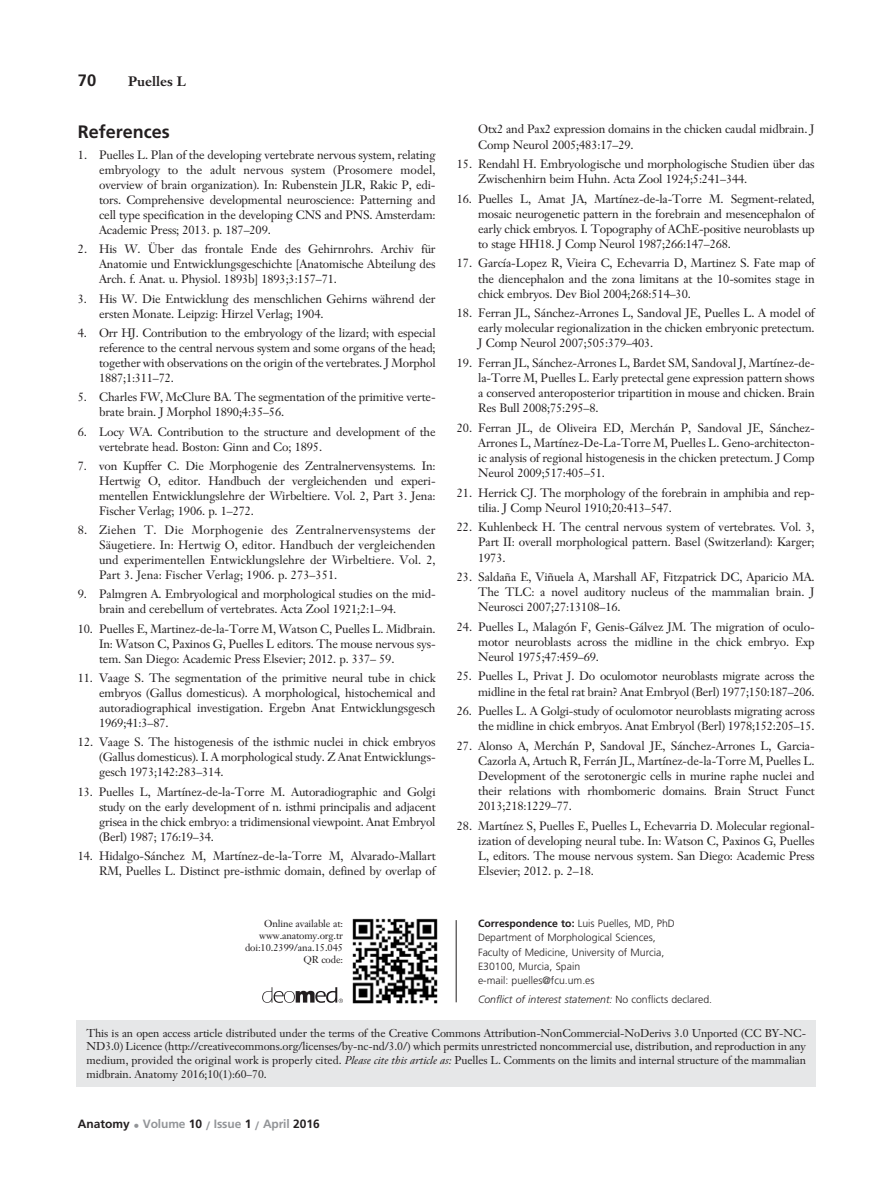
<style>
.page{position:relative;width:893px;height:1191px;background:#fff}
.page>*{position:absolute;margin:0;border:0;box-sizing:border-box;transform-origin:0 0}
.t1{font:700 18px "Frutiger";color:#231f20}
.t2{font:700 16.5px "Frutiger";color:#231f20}
.t3{font:700 13.5px "Janson Text";color:#231f20}
.t4{font:12px/15px "Janson Text";letter-spacing:-.015em;color:#231f20;text-align:justify}
.t5{font:700 12px "Frutiger";letter-spacing:-.01em;color:#939598}
.t6{font:11.25px/13.8px "Janson Text";letter-spacing:-.015em;color:#231f20;text-align:justify}
.t7{font:300 10.5px/14.2px "Frutiger";color:#231f20}
.t8{font:italic 300 10.5px "Frutiger";color:#231f20}
.t9{font:10.05px/12px "Janson Text";letter-spacing:-.015em;color:#231f20;text-align:right}
.s1{font-weight:700}
.s2{font-style:normal}
.s3{font-style:italic}
.s4{color:#231f20}
</style>
<div class="page">
<hr style="left:456px;top:920px;width:1px;height:82px;background:#231f20">
<div style="left:76px;top:1020px;width:740px;height:66px;background:#e6e7e8"></div>
<svg style="left:262px;top:987px;width:81px;height:15px"></svg>
<img style="left:352px;top:918px;width:86px;height:86px">
<h2 class="t2" style="left:78px;top:74px;width:20px">70</h2>
<p class="t3" style="left:128px;top:76px;width:60px">Puelles L</p>
<h1 class="t1" style="left:78px;top:125px;width:93px">References</h1>
<p class="t4" style="left:99px;top:149px;width:338px;text-indent:-21px">1. Puelles L. Plan of the developing vertebrate nervous system, relating embryology to the adult nervous system (Prosomere model, overview of brain organization). In: Rubenstein JLR, Rakic P, edi&shy;tors. Comprehensive developmental neuroscience: Patterning and cell type specification in the developing CNS and PNS. Amsterdam:<br>Academic Press; 2013. p. 187–209.</p>
<p class="t4" style="left:99px;top:243px;width:338px;text-indent:-21px">2. His W. Über das frontale Ende des Gehirnrohrs. Archiv für Anatomie und Entwicklungsgeschichte [Anatomische Abteilung des Arch. f. Anat. u. Physiol. 1893b] 1893;3:157–71.</p>
<p class="t4" style="left:99px;top:292px;width:338px;text-indent:-21px">3. His W. Die Entwicklung des menschlichen Gehirns während der ersten Monate. Leipzig: Hirzel Verlag; 1904.</p>
<p class="t4" style="left:99px;top:326px;width:338px;text-indent:-21px">4. Orr HJ. Contribution to the embryology of the lizard; with especial reference to the central nervous system and some organs of the head; together with observations on the origin of the vertebrates. J Morphol 1887;1:311–72.</p>
<p class="t4" style="left:99px;top:391px;width:338px;text-indent:-21px">5. Charles FW, McClure BA. The segmentation of the primitive verte&shy;brate brain. J Morphol 1890;4:35–56.</p>
<p class="t4" style="left:99px;top:425px;width:338px;text-indent:-21px">6. Locy WA. Contribution to the structure and development of the vertebrate head. Boston: Ginn and Co; 1895.</p>
<p class="t4" style="left:99px;top:459px;width:338px;text-indent:-21px">7. von Kupffer C. Die Morphogenie des Zentralnervensystems. In:<br>Hertwig O, editor. Handbuch der vergleichenden und experi&shy;mentellen Entwicklungslehre der Wirbeltiere. Vol. 2, Part 3. Jena:<br>Fischer Verlag; 1906. p. 1–272.</p>
<p class="t4" style="left:99px;top:524px;width:338px;text-indent:-21px">8. Ziehen T. Die Morphogenie des Zentralnervensystems der Säugetiere. In: Hertwig O, editor. Handbuch der vergleichenden und experimentellen Entwicklungslehre der Wirbeltiere. Vol. 2, Part 3. Jena: Fischer Verlag; 1906. p. 273–351.</p>
<p class="t4" style="left:99px;top:588px;width:338px;text-indent:-21px">9. Palmgren A. Embryological and morphological studies on the mid&shy;brain and cerebellum of vertebrates. Acta Zool 1921;2:1–94.</p>
<p class="t4" style="left:99px;top:622px;width:338px;text-indent:-21px">10. Puelles E, Martinez-de-la-Torre M, Watson C, Puelles L. Midbrain.<br>In: Watson C, Paxinos G, Puelles L editors. The mouse nervous sys&shy;tem. San Diego: Academic Press Elsevier; 2012. p. 337– 59.</p>
<p class="t4" style="left:99px;top:671px;width:338px;text-indent:-21px">11. Vaage S. The segmentation of the primitive neural tube in chick embryos (Gallus domesticus). A morphological, histochemical and autoradiographical investigation. Ergebn Anat Entwicklungsgesch 1969;41:3–87.</p>
<p class="t4" style="left:99px;top:736px;width:338px;text-indent:-21px">12. Vaage S. The histogenesis of the isthmic nuclei in chick embryos (Gallus domesticus). I. A morphological study. Z Anat Entwicklungs&shy;gesch 1973;142:283–314.</p>
<p class="t4" style="left:99px;top:785px;width:338px;text-indent:-21px">13. Puelles L, Martínez-de-la-Torre M. Autoradiographic and Golgi study on the early development of n. isthmi principalis and adjacent grisea in the chick embryo: a tridimensional viewpoint. Anat Embryol (Berl) 1987; 176:19–34.</p>
<p class="t4" style="left:78px;top:849px;width:359px;text-align:right">14. Hidalgo-Sánchez M, Martínez-de-la-Torre M, Alvarado-Mallart<br>RM, Puelles L. Distinct pre-isthmic domain, defined by overlap of</p>
<p class="t4" style="left:478px;top:123px;width:338px">Otx2 and Pax2 expression domains in the chicken caudal midbrain. J<br>Comp Neurol 2005;483:17–29.</p>
<p class="t4" style="left:478px;top:157px;width:338px;text-indent:-21px">15. Rendahl H. Embryologische und morphologische Studien über das<br>Zwischenhirn beim Huhn. Acta Zool 1924;5:241–344.</p>
<p class="t4" style="left:478px;top:192px;width:338px;text-indent:-21px">16. Puelles L, Amat JA, Martínez-de-la-Torre M. Segment-related, mosaic neurogenetic pattern in the forebrain and mesencephalon of early chick embryos. I. Topography of AChE-positive neuroblasts up to stage HH18. J Comp Neurol 1987;266:147–268.</p>
<p class="t4" style="left:478px;top:257px;width:338px;text-indent:-21px">17. García-Lopez R, Vieira C, Echevarria D, Martinez S. Fate map of the diencephalon and the zona limitans at the 10-somites stage in chick embryos. Dev Biol 2004;268:514–30.</p>
<p class="t4" style="left:478px;top:307px;width:338px;text-indent:-21px">18. Ferran JL, Sánchez-Arrones L, Sandoval JE, Puelles L. A model of early molecular regionalization in the chicken embryonic pretectum.<br>J Comp Neurol 2007;505:379–403.</p>
<p class="t4" style="left:478px;top:356px;width:338px;text-indent:-21px">19. Ferran JL, Sánchez-Arrones L, Bardet SM, Sandoval J, Martínez-de&shy;la-Torre M, Puelles L. Early pretectal gene expression pattern shows a conserved anteroposterior tripartition in mouse and chicken. Brain Res Bull 2008;75:295–8.</p>
<p class="t4" style="left:478px;top:421px;width:338px;text-indent:-21px">20. Ferran JL, de Oliveira ED, Merchán P, Sandoval JE, Sánchez-Arrones L, Martínez-De-La-Torre M, Puelles L. Geno-architecton&shy;ic analysis of regional histogenesis in the chicken pretectum. J Comp Neurol 2009;517:405–51.</p>
<p class="t4" style="left:478px;top:486px;width:338px;text-indent:-21px">21. Herrick CJ. The morphology of the forebrain in amphibia and rep&shy;tilia. J Comp Neurol 1910;20:413–547.</p>
<p class="t4" style="left:478px;top:521px;width:338px;text-indent:-21px">22. Kuhlenbeck H. The central nervous system of vertebrates. Vol. 3, Part II: overall morphological pattern. Basel (Switzerland): Karger; 1973.</p>
<p class="t4" style="left:478px;top:570px;width:338px;text-indent:-21px">23. Saldaña E, Viñuela A, Marshall AF, Fitzpatrick DC, Aparicio MA.<br>The TLC: a novel auditory nucleus of the mammalian brain. J Neurosci 2007;27:13108–16.</p>
<p class="t4" style="left:478px;top:620px;width:338px;text-indent:-21px">24. Puelles L, Malagón F, Genis-Gálvez JM. The migration of oculo&shy;motor neuroblasts across the midline in the chick embryo. Exp Neurol 1975;47:459–69.</p>
<p class="t4" style="left:457px;top:670px;width:359px;text-align:right">25. Puelles L, Privat J. Do oculomotor neuroblasts migrate across the midline in the fetal rat brain? Anat Embryol (Berl) 1977;150:187–206.</p>
<p class="t4" style="left:457px;top:704px;width:359px;text-align:right">26. Puelles L. A Golgi-study of oculomotor neuroblasts migrating across the midline in chick embryos. Anat Embryol (Berl) 1978;152:205–15.</p>
<p class="t4" style="left:478px;top:739px;width:338px;text-indent:-21px">27. Alonso A, Merchán P, Sandoval JE, Sánchez-Arrones L, Garcia-Cazorla A, Artuch R, Ferrán JL, Martínez-de-la-Torre M, Puelles L.<br>Development of the serotonergic cells in murine raphe nuclei and their relations with rhombomeric domains. Brain Struct Funct 2013;218:1229–77.</p>
<p class="t4" style="left:478px;top:819px;width:338px;text-indent:-21px">28. Martínez S, Puelles E, Puelles L, Echevarria D. Molecular regional&shy;ization of developing neural tube. In: Watson C, Paxinos G, Puelles L, editors. The mouse nervous system. San Diego: Academic Press Elsevier; 2012. p. 2–18.</p>
<p class="t7" style="left:478px;top:917px;width:198px"><span class="s1">Correspondence to:</span> Luis Puelles, MD, PhD Department of Morphological Sciences, Faculty of Medicine, University of Murcia, E30100, Murcia, Spain<br>e-mail: puelles@fcu.um.es</p>
<p class="t8" style="left:478px;top:994px;width:236px">Conflict of interest statement: <span class="s2">No conflicts declared.</span></p>
<p class="t6" style="left:87px;top:1027px;width:721px">This is an open access article distributed under the terms of the Creative Commons Attribution-NonCommercial-NoDerivs 3.0 Unported (CC BY-NC-ND3.0) Licence (http://creativecommons.org/licenses/by-nc-nd/3.0/) which permits unrestricted noncommercial use, distribution, and reproduction in any medium, provided the original work is properly cited. <span class="s3">Please cite this article as:</span> Puelles L. Comments on the limits and internal structure of the mammalian midbrain. Anatomy 2016;10(1):60–70.</p>
<p class="t9" style="left:245px;top:918px;width:100px">Online available at: www.anatomy.org.tr doi:10.2399/ana.15.045<br>QR code:</p>
<p class="t5" style="left:78px;top:1119px;width:244px"><span class="s4">Anatomy</span> • Volume <span class="s4">10</span> / Issue <span class="s4">1</span> / April <span class="s4">2016</span></p>
</div>
